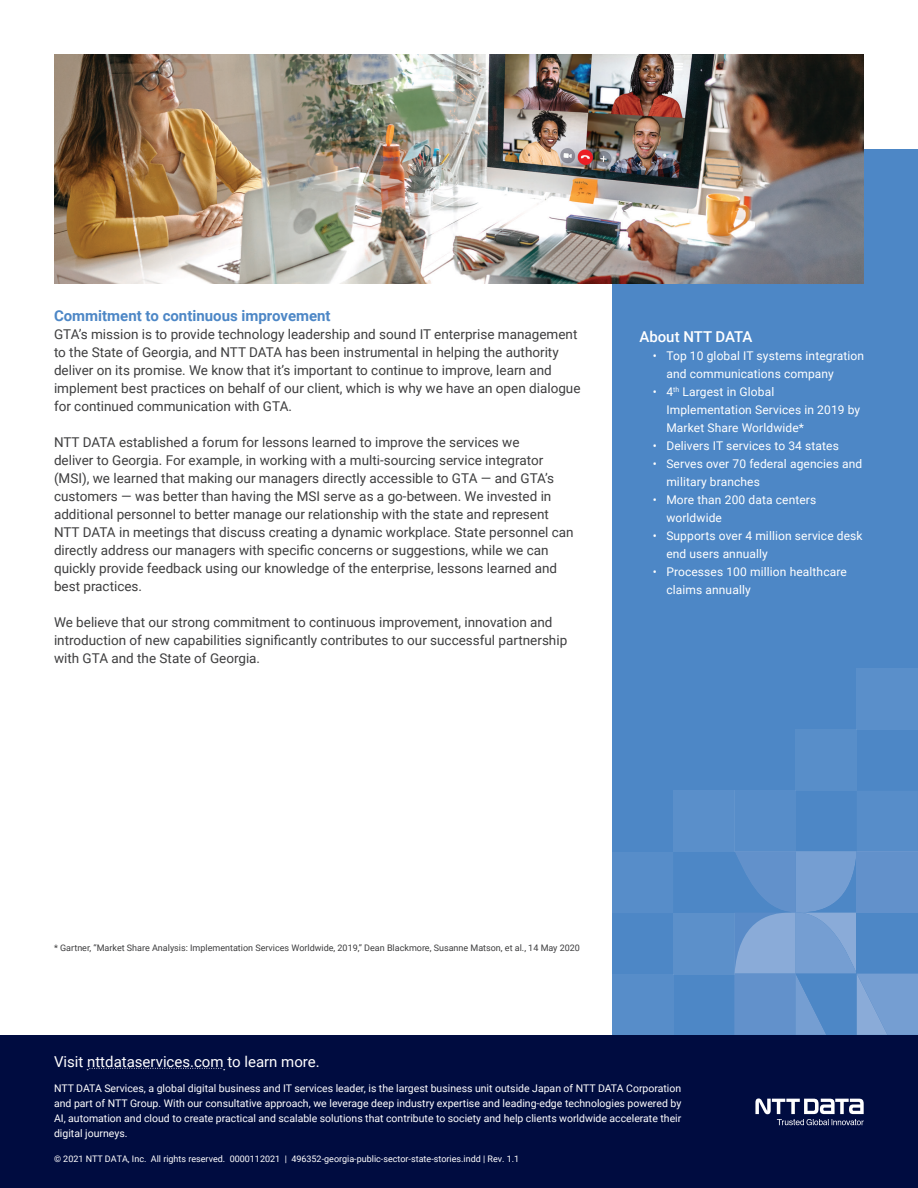
<style>
.page{position:relative;width:918px;height:1188px;background:#fff}
.page>*{position:absolute;margin:0;border:0;box-sizing:border-box;transform-origin:0 0}
.t1{font:15px "Roboto";color:#fff}
.t2{font:700 15px "Roboto";color:#4d87c6}
.t3{font:500 15px "Roboto";color:#fff}
.t4{font:13.5px/18px "Roboto";color:#3e3e3f}
.t5{font:12px/18px "Roboto";letter-spacing:.01em;color:#fff}
.t6{font:10.5px/15px "Roboto";color:#fff;text-align:justify}
.t7{font:9px "Roboto";color:#3e3e3f}
.t8{font:9px "Roboto";color:#fff}
</style>
<div class="page">
<div style="left:612px;top:149px;width:306px;height:887px;background:#4d87c6"></div>
<div style="left:612px;top:974px;width:61px;height:62px;background:#578dc9"></div>
<div style="left:673px;top:913px;width:61px;height:61px;background:#5c90ca"></div>
<div style="left:673px;top:791px;width:61px;height:61px;background:#5a8fca"></div>
<svg style="left:734px;top:851px;width:184px;height:184px"></svg>
<div style="left:734px;top:791px;width:62px;height:61px;background:#578dc9"></div>
<div style="left:796px;top:729px;width:61px;height:62px;background:#588ec9"></div>
<div style="left:857px;top:668px;width:61px;height:62px;background:#5a8fca"></div>
<div style="left:0;top:1036px;width:918px;height:152px;background:#000c40"></div>
<svg style="left:87px;top:1068px;width:138px;height:2px"></svg>
<svg style="left:755px;top:1098px;width:109px;height:27px"></svg>
<img style="left:54px;top:54px;width:810px;height:229px">
<p class="t2" style="left:54px;top:305px;width:278px">Commitment to continuous improvement</p>
<p class="t4" style="left:54px;top:325px;width:528px">GTA’s mission is to provide technology leadership and sound IT enterprise management to the State of Georgia, and NTT DATA has been instrumental in helping the authority deliver on its promise. We know that it’s important to continue to improve, learn and implement best practices on behalf of our client, which is why we have an open dialogue for continued communication with GTA.</p>
<p class="t4" style="left:54px;top:433px;width:521px">NTT DATA established a forum for lessons learned to improve the services we<br>deliver to Georgia. For example, in working with a multi-sourcing service integrator (MSI), we learned that making our managers directly accessible to GTA — and GTA’s customers — was better than having the MSI serve as a go-between. We invested in additional personnel to better manage our relationship with the state and represent NTT DATA in meetings that discuss creating a dynamic workplace. State personnel can directly address our managers with specific concerns or suggestions, while we can quickly provide feedback using our knowledge of the enterprise, lessons learned and best practices.</p>
<p class="t4" style="left:54px;top:613px;width:515px">We believe that our strong commitment to continuous improvement, innovation and introduction of new capabilities significantly contributes to our successful partnership with GTA and the State of Georgia.</p>
<p class="t3" style="left:639px;top:326px;width:115px">About NTT DATA</p>
<p class="t5" style="left:666px;top:346px;width:199px;text-indent:-14px">• Top 10 global IT systems integration and communications company</p>
<p class="t5" style="left:666px;top:382px;width:195px;text-indent:-13px">• 4<sup>th</sup> Largest in Global<br>Implementation Services in 2019 by<br>Market Share Worldwide*</p>
<p class="t5" style="left:653px;top:436px;width:188px">• Delivers IT services to 34 states</p>
<p class="t5" style="left:666px;top:454px;width:197px;text-indent:-14px">• Serves over 70 federal agencies and military branches</p>
<p class="t5" style="left:666px;top:490px;width:151px;text-indent:-14px">• More than 200 data centers worldwide</p>
<p class="t5" style="left:666px;top:526px;width:198px;text-indent:-14px">• Supports over 4 million service desk end users annually</p>
<p class="t5" style="left:666px;top:562px;width:182px;text-indent:-14px">• Processes 100 million healthcare claims annually</p>
<p class="t7" style="left:54px;top:941px;width:528px">* Gartner, “Market Share Analysis: Implementation Services Worldwide, 2019,” Dean Blackmore, Susanne Matson, et al., 14 May 2020</p>
<p class="t1" style="left:54px;top:1051px;width:267px">Visit nttdataservices.com to learn more.</p>
<p class="t6" style="left:54px;top:1080px;width:629px">NTT DATA Services, a global digital business and IT services leader, is the largest business unit outside Japan of NTT DATA Corporation and part of NTT Group. With our consultative approach, we leverage deep industry expertise and leading-edge technologies powered by AI, automation and cloud to create practical and scalable solutions that contribute to society and help clients worldwide accelerate their digital journeys.</p>
<p class="t8" style="left:54px;top:1152px;width:467px">© 2021 NTT DATA, Inc. All rights reserved. 0000112021 | 496352-georgia-public-sector-state-stories.indd | Rev. 1.1</p>
</div>
